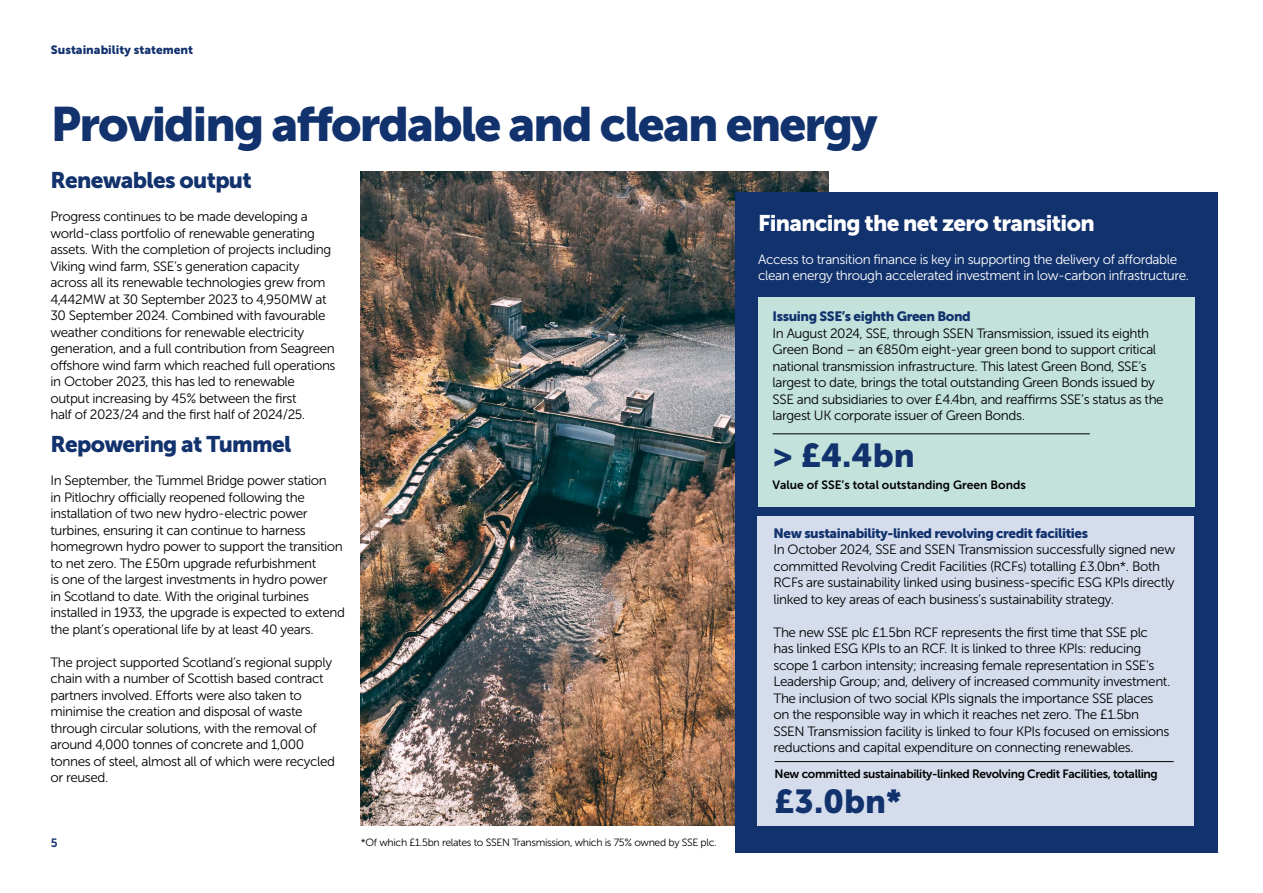
<style>
.page{position:relative;width:1263px;height:893px;background:#fff}
.page>*{position:absolute;margin:0;border:0;box-sizing:border-box;transform-origin:0 0}
.t1{font:48px "Museo Sans 900";letter-spacing:-.04em;color:#12326e}
.t2{font:33px "Museo Sans 900";color:#12326e}
.t3{font:22.5px "Museo Sans 900";letter-spacing:-.03em;color:#12326e}
.t4{font:22.5px "Museo Sans 900";letter-spacing:-.03em;color:#fff}
.t5{font:13.5px/16.5px "Museo Sans 300";letter-spacing:-.03em;color:#000}
.t6{font:13.5px/16.5px "Museo Sans 300";letter-spacing:-.03em;color:#fff}
.t7{font:13.5px "Museo Sans 900";letter-spacing:-.03em;color:#12326e}
.t8{font:12px "Museo Sans 700";letter-spacing:-.03em;color:#000}
.t9{font:12px "Museo Sans 700";color:#000}
.t10{font:12px "Museo Sans 900";color:#12326e}
.t11{font:12px "Museo Sans 700";color:#12326e}
.t12{font:10.5px "Museo Sans 300";letter-spacing:-.03em;color:#000}
</style>
<div class="page">
<img style="left:361px;top:171px;width:468px;height:655px">
<div style="left:735px;top:192px;width:483px;height:661px;background:#12326e"></div>
<div style="left:758px;top:297px;width:436px;height:209px;background:#c3e2db"></div>
<div style="left:757px;top:517px;width:437px;height:309px;background:#d5dded"></div>
<hr style="left:773px;top:434px;width:317px;height:1px;background:#000">
<hr style="left:774px;top:761px;width:400px;height:1px;background:#000">
<p class="t10" style="left:51px;top:43px;width:144px">Sustainability statement</p>
<h1 class="t1" style="left:51px;top:97px;width:828px">Providing affordable and clean energy</h1>
<h3 class="t3" style="left:50px;top:167px;width:203px">Renewables output</h3>
<p class="t5" style="left:50px;top:208px;width:287px">Progress continues to be made developing a world-class portfolio of renewable generating assets. With the completion of projects including Viking wind farm, SSE’s generation capacity across all its renewable technologies grew from 4,442MW at 30 September 2023 to 4,950MW at 30 September 2024. Combined with favourable weather conditions for renewable electricity generation, and a full contribution from Seagreen offshore wind farm which reached full operations in October 2023, this has led to renewable output increasing by 45% between the first<br>half of 2023/24 and the first half of 2024/25.</p>
<h3 class="t3" style="left:50px;top:431px;width:243px">Repowering at Tummel</h3>
<p class="t5" style="left:50px;top:472px;width:296px">In September, the Tummel Bridge power station<br>in Pitlochry officially reopened following the installation of two new hydro-electric power turbines, ensuring it can continue to harness homegrown hydro power to support the transition to net zero. The £50m upgrade refurbishment<br>is one of the largest investments in hydro power<br>in Scotland to date. With the original turbines installed in 1933, the upgrade is expected to extend the plant’s operational life by at least 40 years.</p>
<p class="t5" style="left:50px;top:654px;width:286px">The project supported Scotland’s regional supply chain with a number of Scottish based contract partners involved. Efforts were also taken to minimise the creation and disposal of waste through circular solutions, with the removal of around 4,000 tonnes of concrete and 1,000 tonnes of steel, almost all of which were recycled or reused.</p>
<p class="t11" style="left:51px;top:836px;width:8px">5</p>
<p class="t12" style="left:361px;top:837px;width:357px">*Of which £1.5bn relates to SSEN Transmission, which is 75% owned by SSE plc.</p>
<h3 class="t4" style="left:758px;top:210px;width:338px">Financing the net zero transition</h3>
<p class="t6" style="left:758px;top:251px;width:432px">Access to transition finance is key in supporting the delivery of affordable clean energy through accelerated investment in low-carbon infrastructure.</p>
<p class="t7" style="left:773px;top:309px;width:200px">Issuing SSE’s eighth Green Bond</p>
<p class="t5" style="left:773px;top:325px;width:393px">In August 2024, SSE, through SSEN Transmission, issued its eighth Green Bond – an €850m eight-year green bond to support critical national transmission infrastructure. This latest Green Bond, SSE’s largest to date, brings the total outstanding Green Bonds issued by SSE and subsidiaries to over £4.4bn, and reaffirms SSE’s status as the largest UK corporate issuer of Green Bonds.</p>
<h2 class="t2" style="left:773px;top:437px;width:144px">&gt; £4.4bn</h2>
<p class="t9" style="left:773px;top:478px;width:255px">Value of SSE’s total outstanding Green Bonds</p>
<p class="t7" style="left:773px;top:526px;width:316px">New sustainability-linked revolving credit facilities</p>
<p class="t5" style="left:773px;top:542px;width:403px">In October 2024, SSE and SSEN Transmission successfully signed new committed Revolving Credit Facilities (RCFs) totalling £3.0bn*. Both RCFs are sustainability linked using business-specific ESG KPIs directly linked to key areas of each business’s sustainability strategy.</p>
<p class="t5" style="left:773px;top:624px;width:398px">The new SSE plc £1.5bn RCF represents the first time that SSE plc has linked ESG KPIs to an RCF. It is linked to three KPIs: reducing scope 1 carbon intensity; increasing female representation in SSE’s Leadership Group; and, delivery of increased community investment.<br>The inclusion of two social KPIs signals the importance SSE places on the responsible way in which it reaches net zero. The £1.5bn SSEN Transmission facility is linked to four KPIs focused on emissions reductions and capital expenditure on connecting renewables.</p>
<p class="t8" style="left:774px;top:767px;width:385px">New committed sustainability-linked Revolving Credit Facilities, totalling</p>
<h2 class="t2" style="left:774px;top:782px;width:128px">£3.0bn*</h2>
</div>
